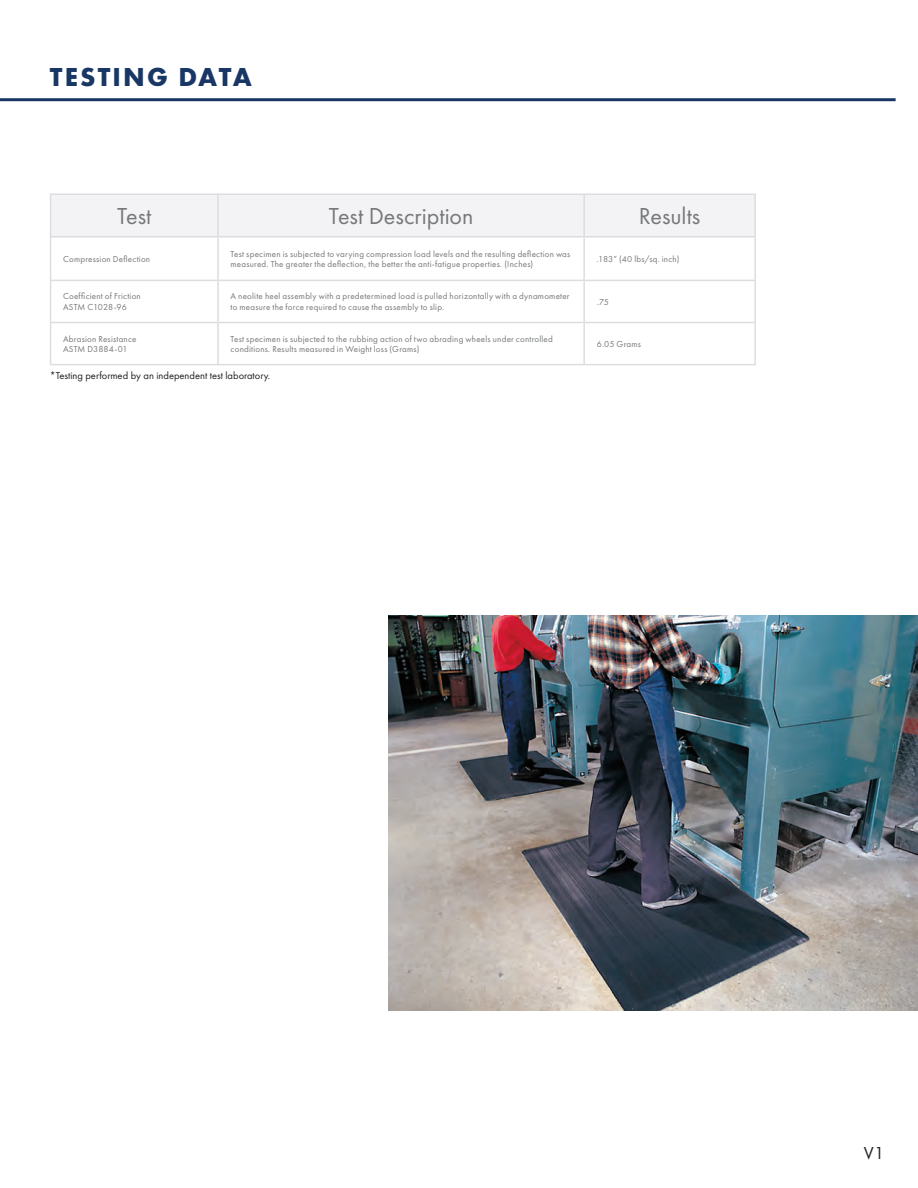
<style>
.page{position:relative;width:918px;height:1188px;background:#fff}
.page>*{position:absolute;margin:0;border:0;box-sizing:border-box;transform-origin:0 0}
.t1{font:700 27px "Futura New";letter-spacing:.08em;color:#193764}
.t2{font:24px "Futura New";color:#76787b}
.t3{font:18px "Futura New";color:#231f20}
.t4{font:10.5px "Futura New";color:#231f20}
.t5{font:9px/10.5px "Futura New";letter-spacing:.025em;color:#76787b}
.t6{font:9px "Futura New";letter-spacing:-.005em;color:#76787b}
</style>
<div class="page">
<img style="left:388px;top:616px;width:530px;height:394px">
<div style="left:51px;top:194px;width:167px;height:43px;background:#f3f3f5"></div>
<div style="left:218px;top:194px;width:366px;height:43px;background:#f3f3f5"></div>
<div style="left:584px;top:194px;width:171px;height:43px;background:#f3f3f5"></div>
<hr style="left:50px;top:194px;width:168px;height:1px;background:#dbddde">
<hr style="left:50px;top:195px;width:1px;height:41px;background:#dbddde">
<hr style="left:584px;top:194px;width:172px;height:1px;background:#dbddde">
<hr style="left:754px;top:195px;width:2px;height:41px;background:#dbddde">
<hr style="left:50px;top:236px;width:168px;height:2px;background:#dbddde">
<hr style="left:50px;top:238px;width:1px;height:42px;background:#dbddde">
<hr style="left:217px;top:238px;width:2px;height:42px;background:#dbddde">
<hr style="left:584px;top:236px;width:172px;height:2px;background:#dbddde">
<hr style="left:583px;top:238px;width:2px;height:42px;background:#dbddde">
<hr style="left:754px;top:238px;width:2px;height:42px;background:#dbddde">
<hr style="left:50px;top:280px;width:168px;height:1px;background:#dbddde">
<hr style="left:50px;top:281px;width:1px;height:41px;background:#dbddde">
<hr style="left:584px;top:280px;width:172px;height:1px;background:#dbddde">
<hr style="left:754px;top:281px;width:2px;height:41px;background:#dbddde">
<hr style="left:50px;top:322px;width:168px;height:1px;background:#dbddde">
<hr style="left:50px;top:323px;width:1px;height:41px;background:#dbddde">
<hr style="left:217px;top:323px;width:2px;height:41px;background:#dbddde">
<hr style="left:584px;top:322px;width:172px;height:1px;background:#dbddde">
<hr style="left:583px;top:323px;width:2px;height:41px;background:#dbddde">
<hr style="left:754px;top:323px;width:2px;height:41px;background:#dbddde">
<hr style="left:50px;top:364px;width:168px;height:1px;background:#dbddde">
<hr style="left:218px;top:364px;width:366px;height:1px;background:#dbddde">
<hr style="left:584px;top:364px;width:172px;height:1px;background:#dbddde">
<hr style="left:217px;top:195px;width:2px;height:41px;background:#dbddde">
<hr style="left:218px;top:194px;width:366px;height:1px;background:#dbddde">
<hr style="left:583px;top:195px;width:2px;height:41px;background:#dbddde">
<hr style="left:218px;top:236px;width:366px;height:2px;background:#dbddde">
<hr style="left:218px;top:280px;width:366px;height:1px;background:#dbddde">
<hr style="left:217px;top:281px;width:2px;height:41px;background:#dbddde">
<hr style="left:583px;top:281px;width:2px;height:41px;background:#dbddde">
<hr style="left:218px;top:322px;width:366px;height:1px;background:#dbddde">
<hr style="left:0;top:98px;width:896px;height:3px;background:#193764">
<p class="t1" style="left:50px;top:59px;width:204px">TESTING DATA</p>
<p class="t2" style="left:117px;top:202px;width:36px">Test</p>
<p class="t2" style="left:329px;top:202px;width:146px">Test Description</p>
<p class="t2" style="left:639px;top:202px;width:63px">Results</p>
<p class="t5" style="left:63px;top:254px;width:89px">Compression Deflection</p>
<p class="t5" style="left:231px;top:248px;width:341px">Test specimen is subjected to varying compression load levels and the resulting deflection was measured. The greater the deflection, the better the anti-fatigue properties. (Inches)</p>
<p class="t5" style="left:597px;top:254px;width:84px">.183” (40 lbs/sq. inch)</p>
<p class="t5" style="left:63px;top:291px;width:79px">Coefficient of Friction</p>
<p class="t6" style="left:63px;top:302px;width:65px">ASTM C1028-96</p>
<p class="t5" style="left:231px;top:291px;width:341px">A neolite heel assembly with a predetermined load is pulled horizontally with a dynamometer to measure the force required to cause the assembly to slip.</p>
<p class="t5" style="left:597px;top:296px;width:14px">.75</p>
<p class="t5" style="left:63px;top:333px;width:75px">Abrasion Resistance</p>
<p class="t5" style="left:63px;top:344px;width:66px">ASTM D3884-01</p>
<p class="t5" style="left:231px;top:333px;width:324px">Test specimen is subjected to the rubbing action of two abrading wheels under controlled conditions. Results measured in Weight loss (Grams)</p>
<p class="t5" style="left:597px;top:339px;width:46px">6.05 Grams</p>
<p class="t4" style="left:50px;top:369px;width:222px">*Testing performed by an independent test laboratory.</p>
<p class="t3" style="left:864px;top:1142px;width:22px">V1</p>
</div>
